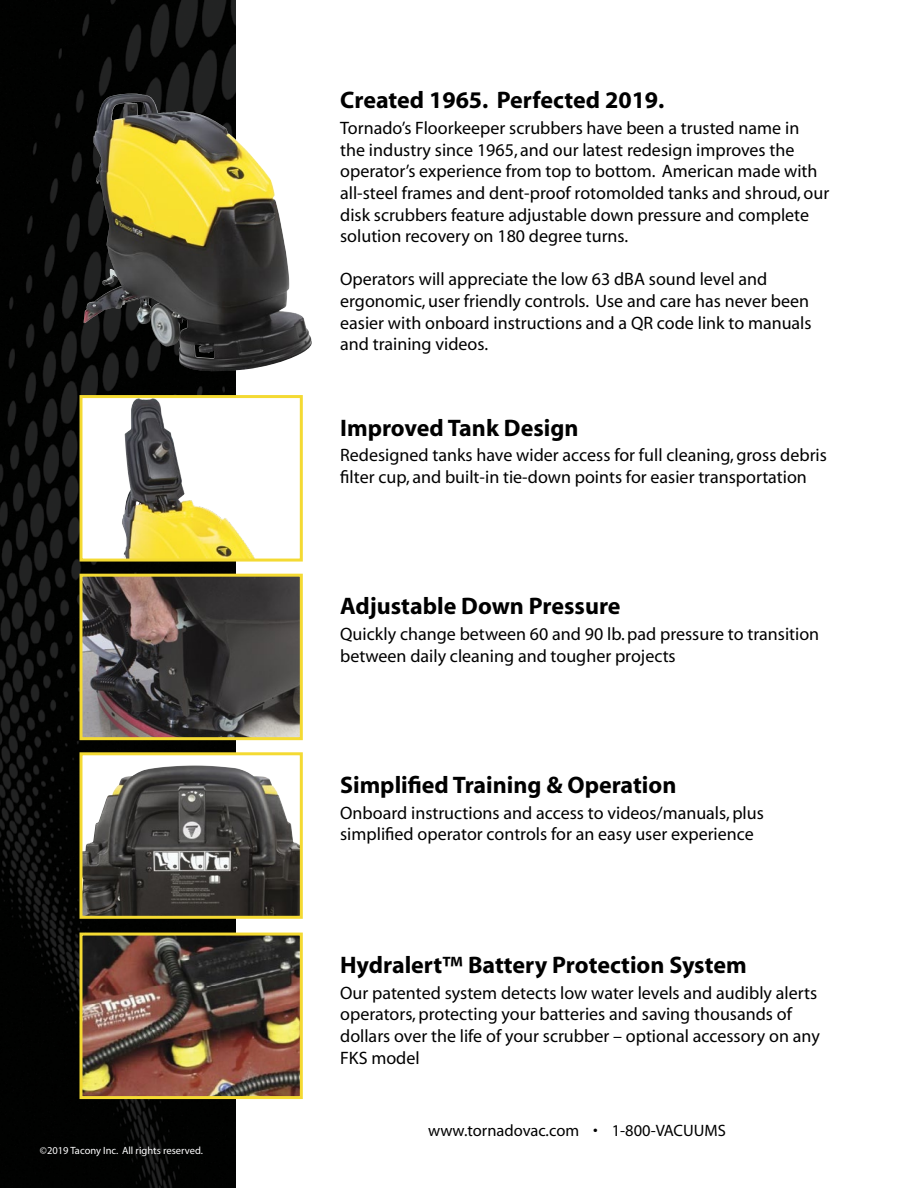
<style>
.page{position:relative;width:918px;height:1188px;background:#fff}
.page>*{position:absolute;margin:0;border:0;box-sizing:border-box;transform-origin:0 0}
.t1{font:700 24px "Myriad";color:#000}
.t2{font:18px/21.6px "Myriad";color:#000}
.t3{font:16.5px "Myriad";color:#000}
.t4{font:10.5px "Myriad";color:#fff}
</style>
<div class="page">
<img style="left:0;top:0;width:235px;height:1188px">
<img style="left:84px;top:94px;width:228px;height:278px">
<div style="left:81px;top:397px;width:220px;height:163px;background:#fff"></div>
<img style="left:122px;top:399px;width:133px;height:159px">
<div style="left:80px;top:395px;width:223px;height:167px;border:3px solid #f4da33"></div>
<img style="left:84px;top:578px;width:215px;height:158px">
<div style="left:80px;top:574px;width:223px;height:166px;border:3px solid #f4da33"></div>
<div style="left:81px;top:754px;width:220px;height:163px;background:#fff"></div>
<img style="left:84px;top:765px;width:215px;height:150px">
<div style="left:80px;top:752px;width:223px;height:167px;border:3px solid #f4da33"></div>
<img style="left:84px;top:937px;width:215px;height:158px">
<div style="left:80px;top:933px;width:223px;height:166px;border:3px solid #f4da33"></div>
<p class="t4" style="left:40px;top:1145px;width:164px">©2019 Tacony Inc. All rights reserved.</p>
<h1 class="t1" style="left:340px;top:88px;width:326px">Created 1965. Perfected 2019.</h1>
<p class="t2" style="left:340px;top:118px;width:491px">Tornado’s Floorkeeper scrubbers have been a trusted name in<br>the industry since 1965, and our latest redesign improves the operator’s experience from top to bottom. American made with all-steel frames and dent-proof rotomolded tanks and shroud, our disk scrubbers feature adjustable down pressure and complete solution recovery on 180 degree turns.</p>
<p class="t2" style="left:340px;top:269px;width:473px">Operators will appreciate the low 63 dBA sound level and ergonomic, user friendly controls. Use and care has never been easier with onboard instructions and a QR code link to manuals and training videos.</p>
<h1 class="t1" style="left:340px;top:415px;width:240px">Improved Tank Design</h1>
<p class="t2" style="left:340px;top:445px;width:488px">Redesigned tanks have wider access for full cleaning, gross debris filter cup, and built-in tie-down points for easier transportation</p>
<h1 class="t1" style="left:340px;top:594px;width:282px">Adjustable Down Pressure</h1>
<p class="t2" style="left:340px;top:624px;width:481px">Quickly change between 60 and 90 lb. pad pressure to transition between daily cleaning and tougher projects</p>
<h1 class="t1" style="left:340px;top:772px;width:338px">Simplified Training &amp; Operation</h1>
<p class="t2" style="left:340px;top:802px;width:425px">Onboard instructions and access to videos/manuals, plus simplified operator controls for an easy user experience</p>
<h1 class="t1" style="left:340px;top:953px;width:408px">Hydralert™ Battery Protection System</h1>
<p class="t2" style="left:340px;top:983px;width:481px">Our patented system detects low water levels and audibly alerts operators, protecting your batteries and saving thousands of dollars over the life of your scrubber – optional accessory on any FKS model</p>
<p class="t3" style="left:428px;top:1122px;width:299px">www.tornadovac.com • 1-800-VACUUMS</p>
</div>
